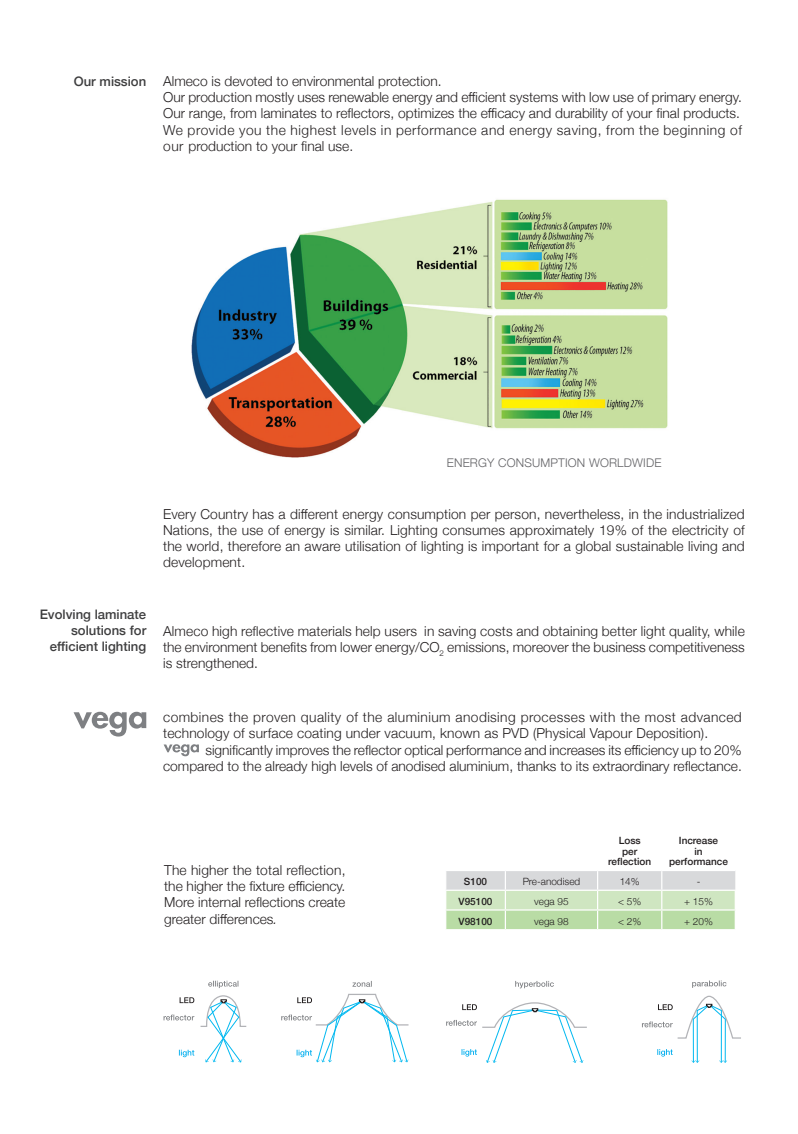
<style>
.page{position:relative;width:798px;height:1134px;background:#fff}
.page>*{position:absolute;margin:0;border:0;box-sizing:border-box;transform-origin:0 0}
.t1{font:300 13.75px/16.2px "Helvetica Neue";color:#231f20;text-align:justify}
.t2{font:300 13.75px/16.2px "Helvetica Neue";letter-spacing:.04em;color:#231f20}
.t3{font:300 13.75px "Helvetica Neue";letter-spacing:.03em;color:#231f20}
.t4{font:500 13.12px "Helvetica Neue";color:#3e3e3f}
.t5{font:300 12px "Helvetica Neue";letter-spacing:.015em;color:#636366}
.t6{font:500 10px "Helvetica Neue";color:#231f20}
.t7{font:300 10px "Helvetica Neue";color:#231f20}
.s1{font-style:italic}
</style>
<div class="page">
<svg style="left:446px;top:871px;width:289px;height:59px;background:#cde0c4"></svg>
<hr style="left:445px;top:890px;width:60px;height:1px;background:#fff">
<hr style="left:505px;top:890px;width:92px;height:1px;background:#fff">
<hr style="left:597px;top:890px;width:64px;height:1px;background:#fff">
<hr style="left:661px;top:890px;width:74px;height:1px;background:#fff">
<img style="left:191px;top:199px;width:477px;height:259px">
<svg style="left:74px;top:712px;width:72px;height:24px"></svg>
<svg style="left:163px;top:744px;width:36px;height:12px"></svg>
<svg style="left:163px;top:995px;width:84px;height:67px"></svg>
<svg style="left:208px;top:981px;width:30px;height:7px"></svg>
<svg style="left:642px;top:995px;width:99px;height:68px"></svg>
<svg style="left:692px;top:980px;width:34px;height:8px"></svg>
<svg style="left:281px;top:993px;width:128px;height:69px"></svg>
<svg style="left:352px;top:981px;width:19px;height:6px"></svg>
<svg style="left:446px;top:1002px;width:141px;height:61px"></svg>
<svg style="left:515px;top:981px;width:38px;height:7px"></svg>
<p class="t4" style="left:74px;top:71px;width:74px">Our mission</p>
<p class="t1" style="left:163px;top:72px;width:280px">Almeco is devoted to environmental protection.</p>
<p class="t1" style="left:163px;top:88px;width:580px">Our production mostly uses renewable energy and efficient systems with low use of primary energy.</p>
<p class="t1" style="left:163px;top:104px;width:578px">Our range, from laminates to reflectors, optimizes the efficacy and durability of your final products.</p>
<p class="t2" style="left:163px;top:121px;width:580px">We provide you the highest levels in performance and energy saving, from the beginning of our production to your final use.</p>
<p class="t4" style="left:40px;top:604px;width:108px">Evolving laminate</p>
<p class="t4" style="left:71px;top:620px;width:77px">solutions for</p>
<p class="t4" style="left:50px;top:636px;width:98px">efficient lighting</p>
<p class="t5" style="left:446px;top:453px;width:216px">ENERGY CONSUMPTION WORLDWIDE</p>
<p class="t1" style="left:163px;top:504px;width:583px">Every Country has a different energy consumption per person, nevertheless, in the industrialized Nations, the use of energy is similar. Lighting consumes approximately 19% of the electricity of the world, therefore an aware utilisation of lighting is important for a global sustainable living and development.</p>
<p class="t1" style="left:163px;top:621px;width:583px">Almeco high reflective materials help users in saving costs and obtaining better light quality, while the environment benefits from lower energy/CO<sub>2</sub> emissions, moreover the business competitiveness is strengthened.</p>
<p class="t3" style="left:163px;top:706px;width:580px">combines the proven quality of the aluminium anodising processes with the most advanced</p>
<p class="t1" style="left:163px;top:724px;width:546px">technology of surface coating under vacuum, known as PVD (Physical Vapour Deposition).</p>
<p class="t1" style="left:163px;top:740px;width:580px;text-align:right">significantly improves the reflector optical performance and increases its efficiency up to 20% compared to the already high levels of anodised aluminium, thanks to its extraordinary reflectance.</p>
<p class="t1" style="left:164px;top:861px;width:183px">The higher the total reflection,</p>
<p class="t1" style="left:164px;top:877px;width:183px">the higher the fixture efficiency.</p>
<p class="t1" style="left:164px;top:893px;width:182px">More internal reflections create</p>
<p class="t1" style="left:164px;top:909px;width:115px">greater differences<span class="s1">.</span></p>
<p class="t6" style="left:618px;top:833px;width:24px">Loss</p>
<p class="t6" style="left:622px;top:843px;width:17px">per</p>
<p class="t6" style="left:608px;top:854px;width:44px">reflection</p>
<p class="t6" style="left:678px;top:833px;width:41px">Increase</p>
<p class="t6" style="left:694px;top:843px;width:10px">in</p>
<p class="t6" style="left:668px;top:854px;width:60px">performance</p>
<p class="t6" style="left:464px;top:874px;width:25px">S100</p>
<p class="t7" style="left:522px;top:873px;width:59px">Pre-anodised</p>
<p class="t7" style="left:619px;top:873px;width:22px">14%</p>
<p class="t7" style="left:696px;top:873px;width:5px">-</p>
<p class="t6" style="left:458px;top:893px;width:35px">V95100</p>
<p class="t7" style="left:534px;top:893px;width:36px">vega 95</p>
<p class="t7" style="left:617px;top:893px;width:25px">&lt; 5%</p>
<p class="t7" style="left:684px;top:893px;width:30px">+ 15%</p>
<p class="t6" style="left:458px;top:913px;width:35px">V98100</p>
<p class="t7" style="left:534px;top:913px;width:36px">vega 98</p>
<p class="t7" style="left:617px;top:913px;width:25px">&lt; 2%</p>
<p class="t7" style="left:684px;top:913px;width:30px">+ 20%</p>
</div>
